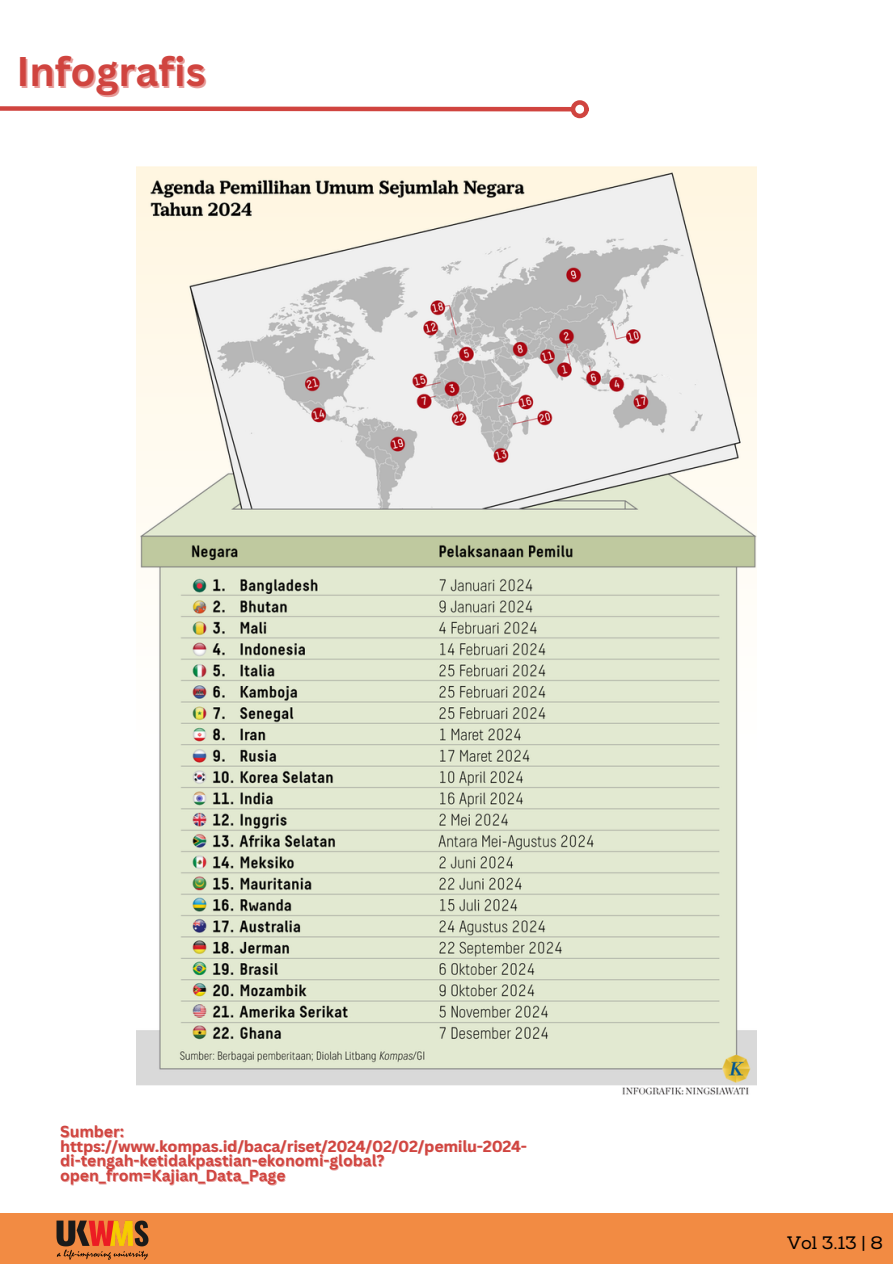
<style>
.page{position:relative;width:893px;height:1264px;background:#fff}
.page>*{position:absolute;margin:0;border:0;box-sizing:border-box;transform-origin:0 0}
.t1{font:700 40.2px "Canva Sans";color:#d0443f}
.t2{font:18px "Nexa Slab";color:#000}
.t3{font:700 15.6px/14.7px "Canva Sans";color:#d0443f}
</style>
<div class="page">
<svg style="left:0;top:105px;width:576px;height:8px"></svg>
<div style="left:570px;top:100px;width:18px;height:18px;border:4px solid #d0443f;border-radius:50%"></div>
<div style="left:0;top:1213px;width:892px;height:50px;background:#f28b43"></div>
<img style="left:56px;top:1220px;width:93px;height:40px">
<img style="left:137px;top:167px;width:619px;height:928px">
<p class="t1" style="left:16px;top:43px;width:191px">Infografis</p>
<p class="t3" style="left:60px;top:1123px;width:468px">Sumber: https://www.kompas.id/baca/riset/2024/02/02/pemilu-2024- di-tengah-ketidakpastian-ekonomi-global? open_from=Kajian_Data_Page</p>
<p class="t2" style="left:787px;top:1231px;width:98px">Vol 3.13 | 8</p>
</div>
